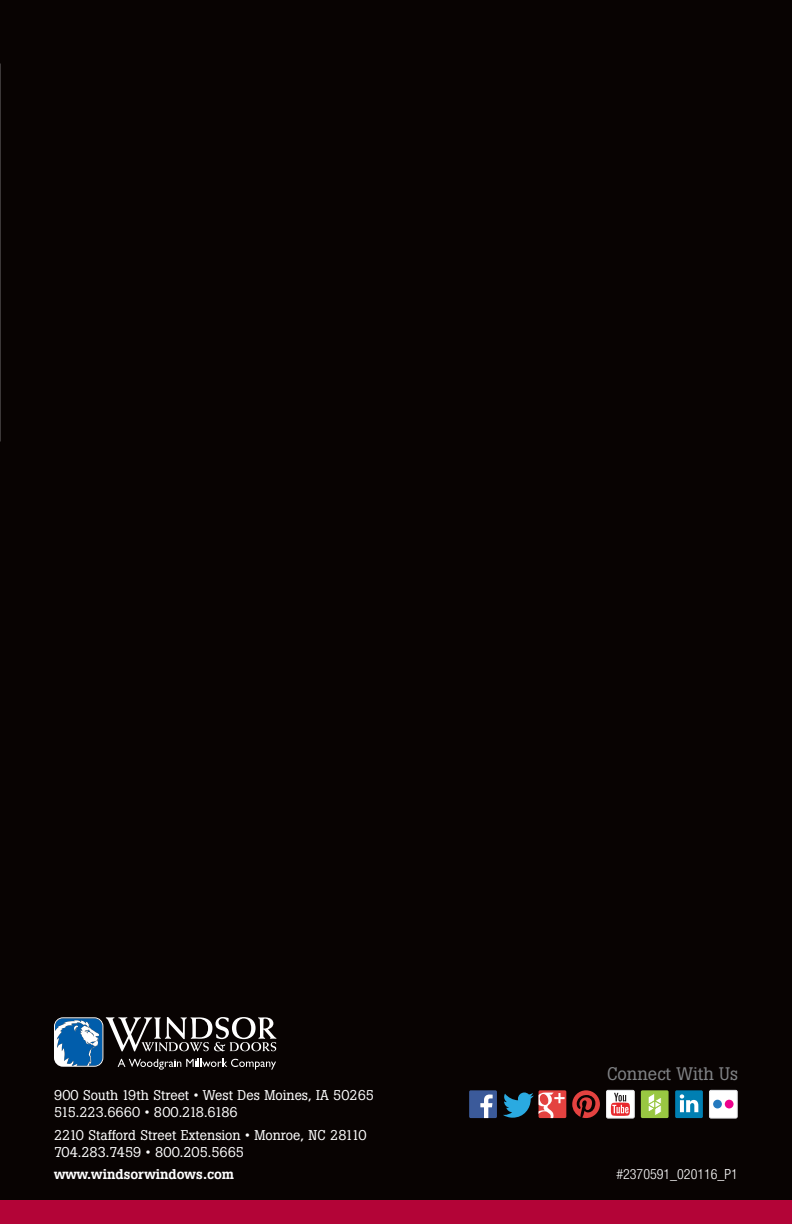
<style>
.page{position:relative;width:792px;height:1224px;background:#080302}
.page>*{position:absolute;margin:0;border:0;box-sizing:border-box;transform-origin:0 0}
.t1{font:18px "Boton";color:#808285}
.t2{font:14px/16.8px "Boton";color:#fff}
.t3{font:500 14px "Boton";color:#fff}
.t4{font:300 condensed 14px "Helvetica Neue LT Std";color:#fff}
</style>
<div class="page">
<svg style="left:54px;top:1017px;width:222px;height:53px"></svg>
<div style="left:0;top:1201px;width:792px;height:23px;background:#b30437"></div>
<div style="left:607px;top:1090px;width:27px;height:28px;background:#fff;border-radius:2px"></div>
<div style="left:606px;top:1090px;width:28px;height:28px;border:1px solid #e6e7e9;border-radius:2px"></div>
<svg style="left:611px;top:1093px;width:19px;height:23px"></svg>
<div style="left:641px;top:1090px;width:28px;height:28px;background:#99c742;border-radius:2px"></div>
<svg style="left:648px;top:1094px;width:14px;height:21px"></svg>
<svg style="left:572px;top:1090px;width:28px;height:28px"></svg>
<div style="left:675px;top:1090px;width:28px;height:28px;background:#007fb2;border-radius:2px"></div>
<svg style="left:680px;top:1094px;width:18px;height:18px"></svg>
<div style="left:709px;top:1090px;width:28px;height:28px;background:#fff;border-radius:2px"></div>
<div style="left:709px;top:1090px;width:28px;height:28px;border:1px solid #e6e7e9;border-radius:2px"></div>
<div style="left:725px;top:1100px;width:9px;height:8px;background:#ed028c;border-radius:50%"></div>
<div style="left:713px;top:1100px;width:9px;height:8px;background:#2479be;border-radius:50%"></div>
<div style="left:469px;top:1090px;width:28px;height:28px;background:#3b5a9a;border-radius:2px"></div>
<svg style="left:480px;top:1095px;width:13px;height:23px"></svg>
<svg style="left:539px;top:1090px;width:27px;height:28px"></svg>
<svg style="left:503px;top:1093px;width:62px;height:25px"></svg>
<p class="t2" style="left:54px;top:1087px;width:322px">900 South 19th Street • West Des Moines, IA 50265<br>515.223.6660 • 800.218.6186</p>
<p class="t2" style="left:54px;top:1126px;width:314px">2210 Stafford Street Extension • Monroe, NC 28110<br>704.283.7459 • 800.205.5665</p>
<p class="t3" style="left:54px;top:1166px;width:182px">www.windsorwindows.com</p>
<p class="t1" style="left:607px;top:1063px;width:132px">Connect With Us</p>
<p class="t4" style="left:616px;top:1166px;width:123px">#2370591_020116_P1</p>
</div>
